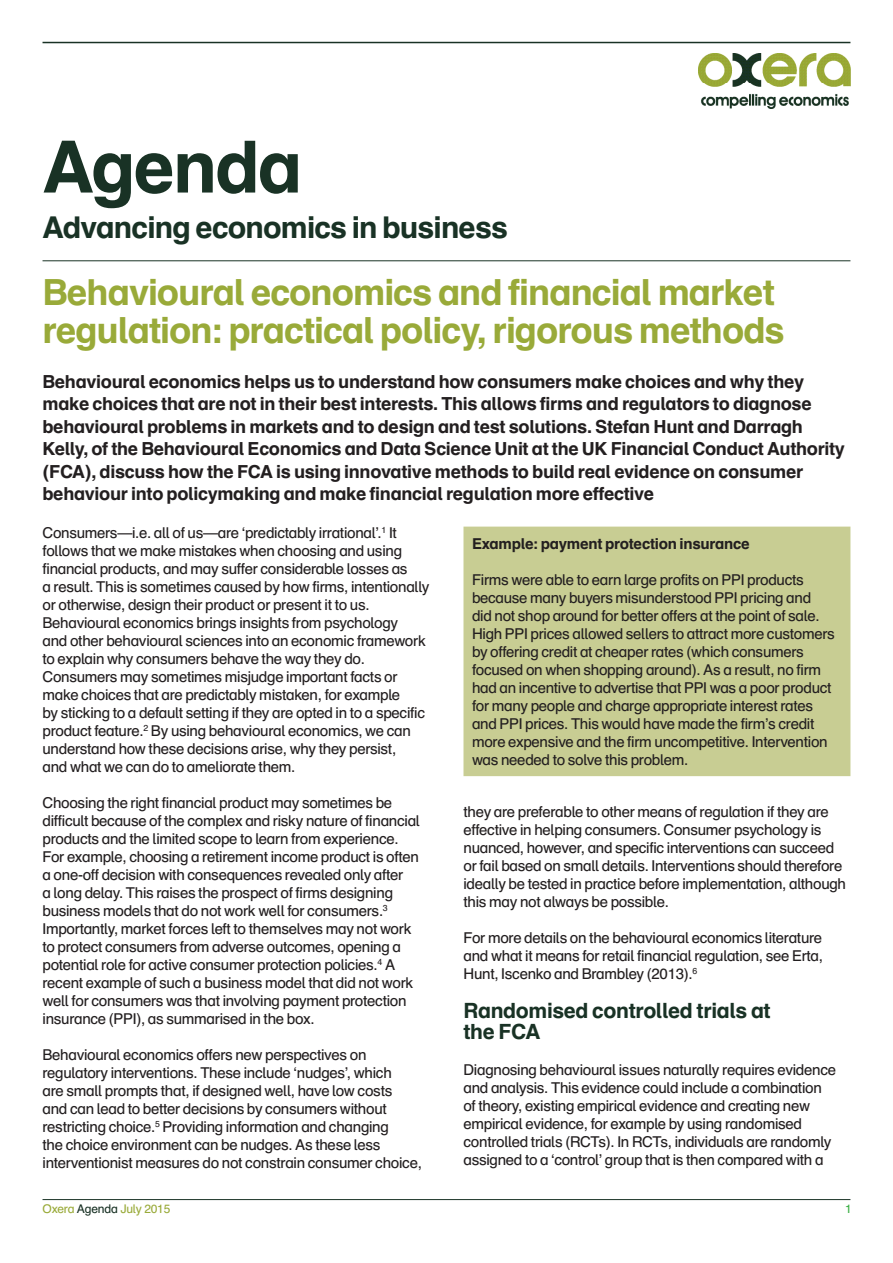
<style>
.page{position:relative;width:893px;height:1263px;background:#fff}
.page>*{position:absolute;margin:0;border:0;box-sizing:border-box;transform-origin:0 0}
.t1{font:700 72px "Schulbuch Nord OT";letter-spacing:-.03em;color:#193225}
.t2{font:700 36px/37.5px "Schulbuch Nord OT";letter-spacing:-.03em;color:#99aa39}
.t3{font:700 30px "Schulbuch Nord OT";letter-spacing:-.03em;color:#193225}
.t4{font:700 21px/21px "Schulbuch Nord OT";letter-spacing:-.02em;color:#193225}
.t5{font:700 18px/22.5px "Schulbuch Nord OT";letter-spacing:-.02em;color:#231f20}
.t6{font:15px/18px "Schulbuch Nord OT";letter-spacing:-.02em;color:#231f20}
.t7{font:700 15px "Schulbuch Nord OT";letter-spacing:-.02em;color:#231f20}
.t8{font:12px "Schulbuch Nord OT";letter-spacing:-.015em;color:#99aa39}
.t9{font:12px "Schulbuch Nord OT";color:#3caf46}
.s1{color:#193225}
</style>
<div class="page">
<hr style="left:43px;top:1199px;width:807px;height:1px;background:#193225">
<hr style="left:43px;top:42px;width:807px;height:1px;background:#193225">
<hr style="left:43px;top:260px;width:807px;height:1px;background:#193225">
<img style="left:699px;top:53px;width:151px;height:55px">
<div style="left:463px;top:527px;width:387px;height:249px;background:#c8cd93"></div>
<p class="t1" style="left:43px;top:121px;width:261px">Agenda</p>
<p class="t3" style="left:43px;top:208px;width:467px">Advancing economics in business</p>
<p class="t2" style="left:43px;top:274px;width:744px">Behavioural economics and financial market regulation: practical policy, rigorous methods</p>
<p class="t5" style="left:43px;top:370px;width:804px">Behavioural economics helps us to understand how consumers make choices and why they make choices that are not in their best interests. This allows firms and regulators to diagnose behavioural problems in markets and to design and test solutions. Stefan Hunt and Darragh Kelly, of the Behavioural Economics and Data Science Unit at the UK Financial Conduct Authority (FCA), discuss how the FCA is using innovative methods to build real evidence on consumer behaviour into policymaking and make financial regulation more effective</p>
<p class="t6" style="left:43px;top:524px;width:366px">Consumers—i.e. all of us—are ‘predictably irrational’.<sup>1</sup> It follows that we make mistakes when choosing and using financial products, and may suffer considerable losses as</p>
<p class="t6" style="left:43px;top:578px;width:388px">a result. This is sometimes caused by how firms, intentionally or otherwise, design their product or present it to us.<br>Behavioural economics brings insights from psychology</p>
<p class="t6" style="left:43px;top:632px;width:385px">and other behavioural sciences into an economic framework to explain why consumers behave the way they do.<br>Consumers may sometimes misjudge important facts or make choices that are predictably mistaken, for example</p>
<p class="t6" style="left:43px;top:704px;width:384px">by sticking to a default setting if they are opted in to a specific product feature.<sup>2</sup> By using behavioural economics, we can understand how these decisions arise, why they persist,</p>
<p class="t6" style="left:43px;top:758px;width:254px">and what we can do to ameliorate them.</p>
<p class="t6" style="left:43px;top:794px;width:379px">Choosing the right financial product may sometimes be difficult because of the complex and risky nature of financial products and the limited scope to learn from experience.<br>For example, choosing a retirement income product is often a one-off decision with consequences revealed only after<br>a long delay. This raises the prospect of firms designing business models that do not work well for consumers.<sup>3<br></sup>Importantly, market forces left to themselves may not work to protect consumers from adverse outcomes, opening a potential role for active consumer protection policies.<sup>4</sup> A recent example of such a business model that did not work well for consumers was that involving payment protection insurance (PPI), as summarised in the box.</p>
<p class="t6" style="left:43px;top:1046px;width:351px">Behavioural economics offers new perspectives on regulatory interventions. These include ‘nudges’, which</p>
<p class="t6" style="left:43px;top:1082px;width:351px">are small prompts that, if designed well, have low costs</p>
<p class="t6" style="left:43px;top:1100px;width:381px">and can lead to better decisions by consumers without restricting choice.<sup>5</sup> Providing information and changing<br>the choice environment can be nudges. As these less interventionist measures do not constrain consumer choice,</p>
<p class="t8" style="left:43px;top:1201px;width:129px">Oxera <span class="s1">Agenda</span> July 2015</p>
<p class="t7" style="left:472px;top:534px;width:279px">Example: payment protection insurance</p>
<p class="t6" style="left:472px;top:571px;width:341px">Firms were able to earn large profits on PPI products because many buyers misunderstood PPI pricing and</p>
<p class="t6" style="left:472px;top:607px;width:364px">did not shop around for better offers at the point of sale.<br>High PPI prices allowed sellers to attract more customers by offering credit at cheaper rates (which consumers focused on when shopping around). As a result, no firm had an incentive to advertise that PPI was a poor product for many people and charge appropriate interest rates</p>
<p class="t6" style="left:472px;top:715px;width:357px">and PPI prices. This would have made the firm’s credit more expensive and the firm uncompetitive. Intervention was needed to solve this problem.</p>
<p class="t6" style="left:463px;top:803px;width:384px">they are preferable to other means of regulation if they are effective in helping consumers. Consumer psychology is nuanced, however, and specific interventions can succeed or fail based on small details. Interventions should therefore ideally be tested in practice before implementation, although this may not always be possible.</p>
<p class="t6" style="left:463px;top:929px;width:360px">For more details on the behavioural economics literature</p>
<p class="t6" style="left:463px;top:947px;width:361px">and what it means for retail financial regulation, see Erta,<br>Hunt, Iscenko and Brambley (2013).<sup>6</sup></p>
<p class="t4" style="left:463px;top:1000px;width:309px">Randomised controlled trials at the FCA</p>
<p class="t6" style="left:463px;top:1061px;width:374px">Diagnosing behavioural issues naturally requires evidence and analysis. This evidence could include a combination of theory, existing empirical evidence and creating new empirical evidence, for example by using randomised controlled trials (RCTs). In RCTs, individuals are randomly assigned to a ‘control’ group that is then compared with a</p>
<p class="t9" style="left:845px;top:1201px;width:8px">1</p>
</div>
